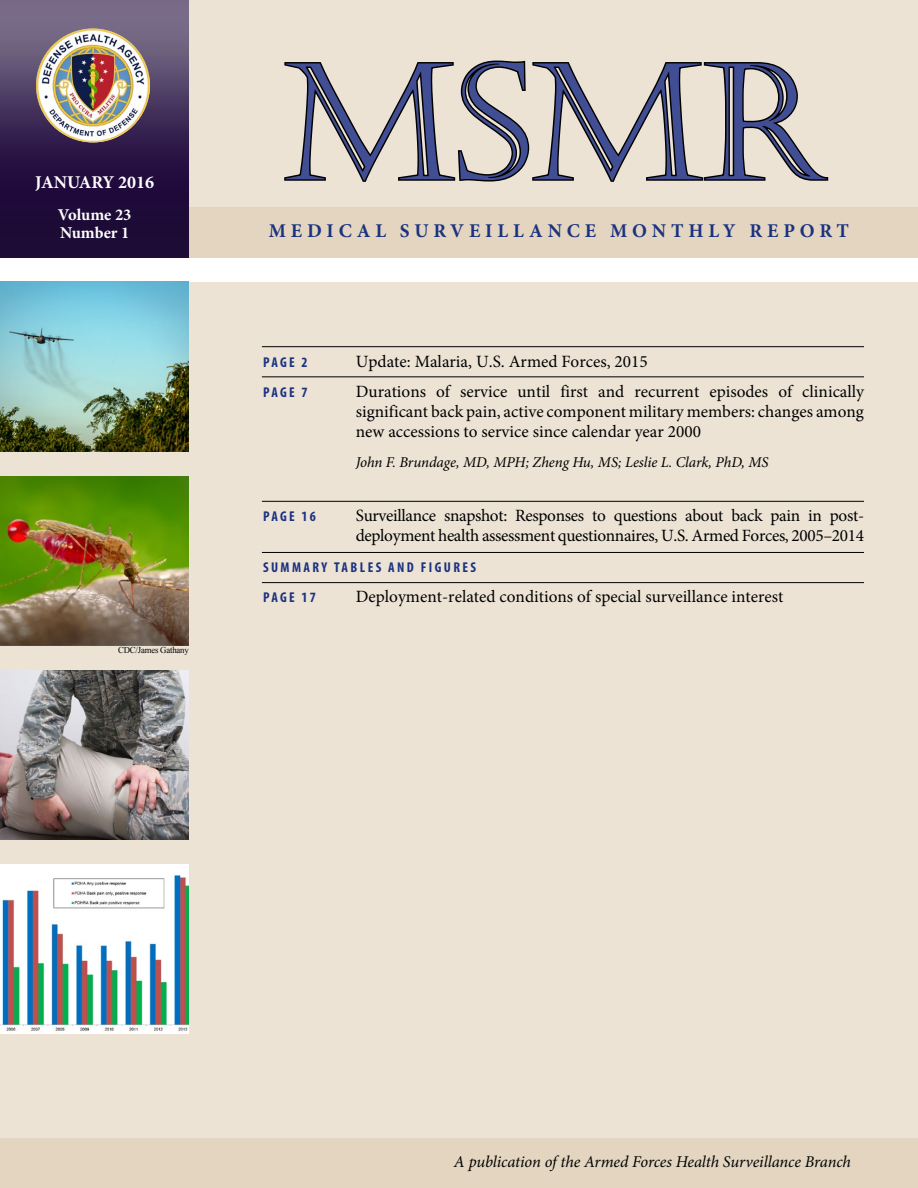
<style>
.page{position:relative;width:918px;height:1188px;background:#fff}
.page>*{position:absolute;margin:0;border:0;box-sizing:border-box;transform-origin:0 0}
.t1{font:162px "Castellar";color:#424e93}
.t2{font:700 19.5px "Minion Pro";letter-spacing:.25em;color:#1b3281}
.Title_Page_Date{font:700 18px "Minion Pro";color:#fff}
.TOC_Subject{font:17.25px/20.2px "Minion Pro";letter-spacing:-.02em;color:#000;text-align:justify}
.TOC_Subject_NOAuthor{font:17.25px "Minion Pro";color:#000}
.TOC_Subject-2{font:17.25px "Minion Pro";color:#000}
.t3{font:italic 16.5px "Minion Pro";letter-spacing:-.01em;color:#010202}
.Title_Page_Volume{font:700 16.5px "Minion Pro";color:#fff}
.Title_Page_Number{font:700 16.5px "Minion Pro";letter-spacing:-.005em;color:#fff}
.TOC_Author{font:italic 15px "Minion Pro";letter-spacing:-.005em;color:#000}
.TOC_Subject-3{font:700 condensed 14.25px "Myriad Pro";letter-spacing:.17em;color:#1b3281}
.TOC_Subject_NOAuthor-2{font:700 condensed 14.25px "Myriad Pro";letter-spacing:.15em;color:#1b3281}
.t4{font:9px "Times New Roman";letter-spacing:-.02em;color:#000}
</style>
<div class="page">
<div style="left:0;top:0;width:918px;height:257px;background:#ece3d5"></div>
<div style="left:177px;top:207px;width:741px;height:50px;background:#e3d5c0"></div>
<div style="left:0;top:1138px;width:918px;height:50px;background:#e3d5c0"></div>
<div style="left:0;top:282px;width:918px;height:856px;background:#ece3d5"></div>
<svg style="left:0;top:0;width:189px;height:257px"></svg>
<svg style="left:284px;top:60px;width:545px;height:122px"></svg>
<img style="left:0;top:476px;width:189px;height:169px">
<img style="left:0;top:282px;width:189px;height:169px">
<img style="left:0;top:864px;width:189px;height:170px">
<img style="left:0;top:670px;width:189px;height:170px">
<img style="left:36px;top:28px;width:114px;height:114px;border-radius:57px">
<hr style="left:262px;top:346px;width:602px;height:1px;background:#000">
<hr style="left:262px;top:376px;width:602px;height:1px;background:#000">
<hr style="left:262px;top:501px;width:602px;height:1px;background:#000">
<hr style="left:262px;top:552px;width:602px;height:1px;background:#000">
<hr style="left:262px;top:582px;width:602px;height:1px;background:#000">
<p class="Title_Page_Date" style="left:35px;top:170px;width:120px">JANUARY 2016</p>
<p class="Title_Page_Volume" style="left:58px;top:203px;width:75px">Volume 23</p>
<p class="Title_Page_Number" style="left:60px;top:221px;width:71px">Number 1</p>
<p class="t4" style="left:118px;top:644px;width:72px">CDC/James Gathany</p>
<h1 class="t1" style="left:284px;top:31px;width:545px">MSMR</h1>
<p class="t2" style="left:269px;top:217px;width:582px">MEDICAL SURVEILLANCE MONTHLY REPORT</p>
<p class="TOC_Subject-3" style="left:263px;top:353px;width:46px">PAGE 2</p>
<p class="TOC_Subject-2" style="left:356px;top:349px;width:293px">Update: Malaria, U.S. Armed Forces, 2015</p>
<p class="TOC_Subject-3" style="left:263px;top:383px;width:46px">PAGE 7</p>
<p class="TOC_Subject" style="left:356px;top:381px;width:510px">Durations of service until first and recurrent episodes of clinically significant back pain, active component military members: changes among new accessions to service since calendar year 2000</p>
<p class="TOC_Author" style="left:356px;top:452px;width:414px">John F. Brundage, MD, MPH; Zheng Hu, MS; Leslie L. Clark, PhD, MS</p>
<p class="TOC_Subject-3" style="left:263px;top:507px;width:54px">PAGE 16</p>
<p class="TOC_Subject" style="left:356px;top:506px;width:510px">Surveillance snapshot: Responses to questions about back pain in post&shy;deployment health assessment questionnaires, U.S. Armed Forces, 2005–2014</p>
<p class="TOC_Subject-3" style="left:263px;top:559px;width:215px">SUMMARY TABLES AND FIGURES</p>
<p class="TOC_Subject_NOAuthor-2" style="left:263px;top:589px;width:54px">PAGE 17</p>
<p class="TOC_Subject_NOAuthor" style="left:356px;top:585px;width:429px">Deployment-related conditions of special surveillance interest</p>
<p class="t3" style="left:454px;top:1150px;width:398px">A publication of the Armed Forces Health Surveillance Branch</p>
</div>
